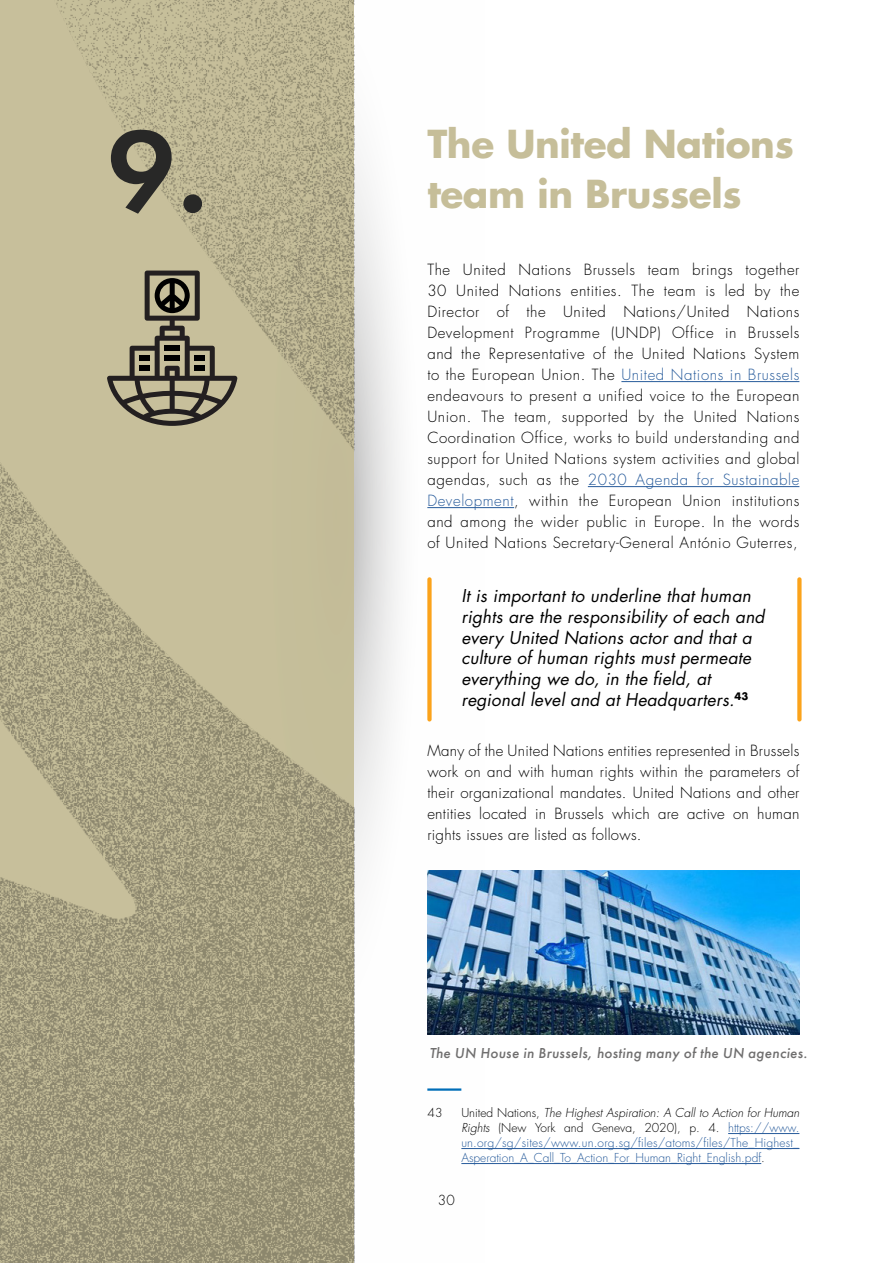
<style>
.page{position:relative;width:893px;height:1263px;background:#fff}
.page>*{position:absolute;margin:0;border:0;box-sizing:border-box;transform-origin:0 0}
.t1{font:600 120px "Futura PT";color:#282827}
.t2{font:700 37.5px/50.4px "Futura Std";letter-spacing:-.01em;color:#c6be99}
.t3{font:italic 17.25px/20.7px "Futura Std";letter-spacing:.01em;color:#000}
.t4{font:300 15px/21px "Futura Std";letter-spacing:.03em;color:#000;text-align:justify}
.t5{font:italic 500 15px "Futura PT";letter-spacing:.02em;color:#706f6f}
.t6{font:300 13.5px "Futura Std";color:#000}
.t7{font:300 12px/15px "Futura Std";color:#275b9b;text-align:justify}
.t8{font:300 12px "Futura Std";color:#000}
.s1{color:#275b9b}
.s2{color:#000}
.s3{font-style:italic;color:#000}
</style>
<div class="page">
<svg style="left:354px;top:0;width:130px;height:1263px"></svg>
<img style="left:0;top:0;width:354px;height:1263px">
<div style="left:427px;top:577px;width:5px;height:144px;background:#fba31b;border-radius:2px"></div>
<svg style="left:797px;top:577px;width:4px;height:144px"></svg>
<hr style="left:621px;top:381px;width:178px;height:1px;background:#275b9b">
<hr style="left:588px;top:486px;width:211px;height:1px;background:#275b9b">
<hr style="left:427px;top:507px;width:87px;height:1px;background:#275b9b">
<hr style="left:427px;top:1088px;width:34px;height:3px;background:#006eb8">
<hr style="left:728px;top:1133px;width:71px;height:1px;background:#275b9b">
<hr style="left:461px;top:1148px;width:338px;height:1px;background:#275b9b">
<hr style="left:461px;top:1163px;width:300px;height:1px;background:#275b9b">
<svg style="left:107px;top:271px;width:131px;height:155px;background:#968f76"></svg>
<div style="left:165px;top:346px;width:15px;height:5px;background:#000"></div>
<div style="left:165px;top:356px;width:15px;height:5px;background:#000"></div>
<div style="left:140px;top:356px;width:10px;height:5px;background:#000"></div>
<div style="left:140px;top:366px;width:10px;height:5px;background:#000"></div>
<div style="left:195px;top:356px;width:10px;height:5px;background:#000"></div>
<div style="left:195px;top:366px;width:10px;height:5px;background:#000"></div>
<img style="left:427px;top:870px;width:372px;height:164px">
<h1 class="t1" style="left:107px;top:96px;width:102px">9.</h1>
<h2 class="t2" style="left:427px;top:118px;width:368px">The United Nations team in Brussels</h2>
<p class="t4" style="left:427px;top:260px;width:374px">The United Nations Brussels team brings together 30 United Nations entities. The team is led by the Director of the United Nations/United Nations Development Programme (UNDP) Office in Brussels and the Representative of the United Nations System to the European Union. The <span class="s1">United Nations in Brussels </span>endeavours to present a unified voice to the European Union. The team, supported by the United Nations Coordination Office, works to build understanding and support for United Nations system activities and global agendas, such as the <span class="s1">2030 Agenda for Sustainable Development</span>, within the European Union institutions and among the wider public in Europe. In the words of United Nations Secretary-General António Guterres,</p>
<p class="t3" style="left:461px;top:586px;width:305px">It is important to underline that human rights are the responsibility of each and every United Nations actor and that a culture of human rights must permeate everything we do, in the field, at regional level and at Headquarters.<sup>43</sup></p>
<p class="t4" style="left:427px;top:740px;width:374px">Many of the United Nations entities represented in Brussels work on and with human rights within the parameters of their organizational mandates. United Nations and other entities located in Brussels which are active on human rights issues are listed as follows.</p>
<p class="t5" style="left:429px;top:1044px;width:379px">The UN House in Brussels, hosting many of the UN agencies.</p>
<p class="t8" style="left:427px;top:1106px;width:17px">43</p>
<p class="t7" style="left:461px;top:1106px;width:340px"><span class="s2">United Nations,</span> <span class="s3">The Highest Aspiration: A Call to Action for Human Rights</span> <span class="s2">(New York and Geneva, 2020), p. 4.</span> https://www. un.org/sg/sites/www.un.org.sg/files/atoms/files/The_Highest_ Asperation_A_Call_To_Action_For_Human_Right_English.pdf<span class="s2">.</span></p>
<p class="t6" style="left:438px;top:1192px;width:19px">30</p>
</div>
